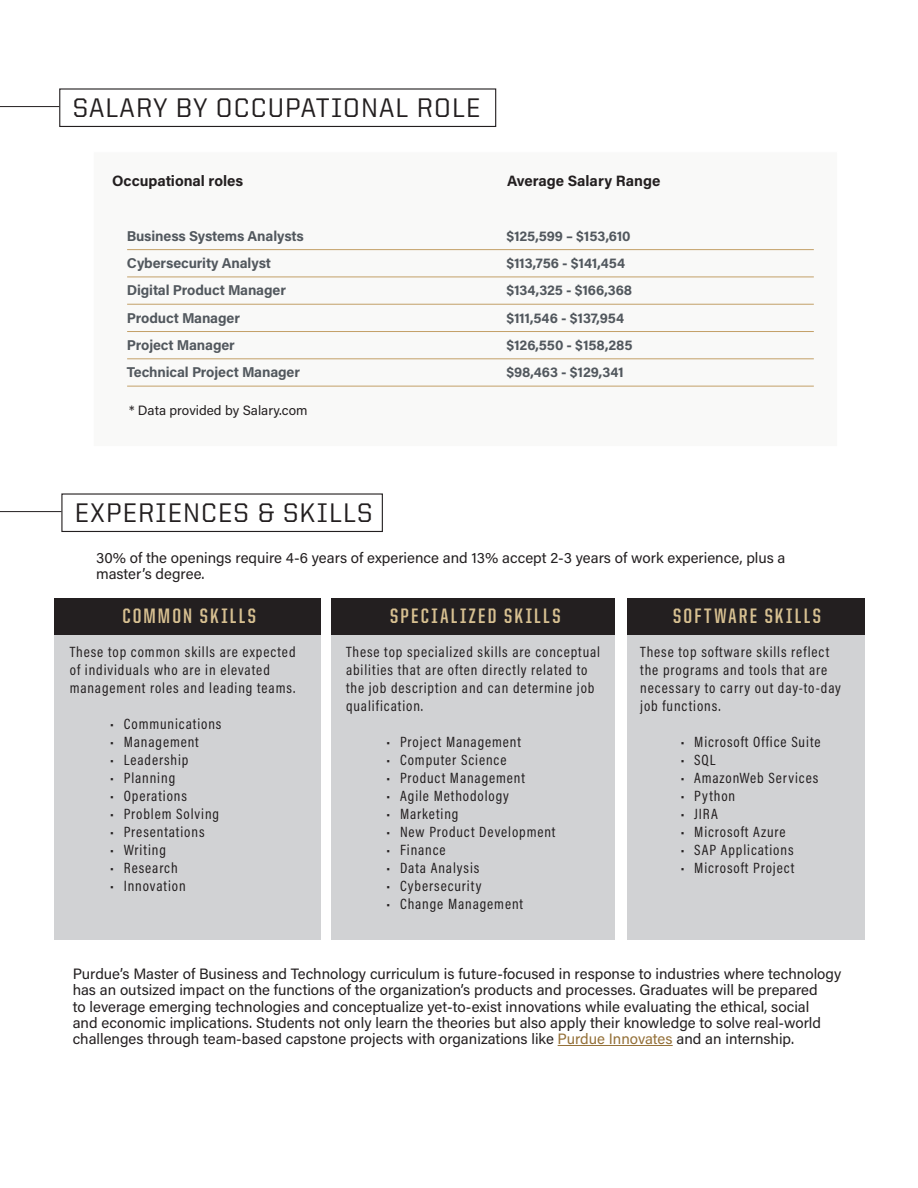
<style>
.page{position:relative;width:918px;height:1188px;background:#fff}
.page>*{position:absolute;margin:0;border:0;box-sizing:border-box;transform-origin:0 0}
.t1{font:500 27px "United Sans Reg";letter-spacing:.04em;color:#231f20}
.t2{font:700 21px "United Sans Cond";letter-spacing:.11em;color:#d7c091}
.t3{font:15px/18px "Acumin Pro Cond";letter-spacing:.06em;color:#231f20}
.t4{font:15px/16.2px "Acumin Pro";color:#231f20}
.t5{font:700 15px "Acumin Pro";color:#231f20}
.t6{font:700 14.25px "Acumin Pro";letter-spacing:-.01em;color:#52585e}
.t7{font:13.5px "Acumin Pro";color:#231f20}
.s1{color:#947038}
</style>
<div class="page">
<div style="left:93px;top:151px;width:745px;height:296px;background:#f9f9f8"></div>
<div style="left:59px;top:88px;width:437px;height:39px;border:1px solid #231f20"></div>
<hr style="left:0;top:106px;width:59px;height:1px;background:#231f20">
<hr style="left:127px;top:249px;width:687px;height:1px;background:#c3a068">
<hr style="left:127px;top:277px;width:687px;height:1px;background:#c3a068">
<hr style="left:127px;top:304px;width:687px;height:1px;background:#c3a068">
<hr style="left:127px;top:331px;width:687px;height:1px;background:#c3a068">
<hr style="left:127px;top:358px;width:687px;height:1px;background:#c3a068">
<hr style="left:127px;top:386px;width:687px;height:1px;background:#c3a068">
<div style="left:61px;top:493px;width:322px;height:39px;border:1px solid #231f20"></div>
<hr style="left:0;top:511px;width:62px;height:1px;background:#231f20">
<hr style="left:558px;top:1045px;width:115px;height:1px;background:#947038">
<div style="left:332px;top:634px;width:283px;height:305px;background:#d1d2d4"></div>
<div style="left:54px;top:634px;width:267px;height:305px;background:#d1d2d4"></div>
<div style="left:627px;top:634px;width:237px;height:305px;background:#d1d2d4"></div>
<div style="left:332px;top:598px;width:283px;height:36px;background:#231f20"></div>
<div style="left:54px;top:598px;width:267px;height:36px;background:#231f20"></div>
<div style="left:627px;top:598px;width:237px;height:36px;background:#231f20"></div>
<h2 class="t1" style="left:73px;top:93px;width:409px">SALARY BY OCCUPATIONAL ROLE</h2>
<p class="t5" style="left:112px;top:170px;width:133px">Occupational roles</p>
<p class="t5" style="left:507px;top:170px;width:155px">Average Salary Range</p>
<p class="t6" style="left:127px;top:226px;width:179px">Business Systems Analysts</p>
<p class="t6" style="left:506px;top:226px;width:126px">$125,599 – $153,610</p>
<p class="t6" style="left:127px;top:253px;width:146px">Cybersecurity Analyst</p>
<p class="t6" style="left:506px;top:253px;width:120px">$113,756 - $141,454</p>
<p class="t6" style="left:127px;top:280px;width:161px">Digital Product Manager</p>
<p class="t6" style="left:506px;top:280px;width:127px">$134,325 - $166,368</p>
<p class="t6" style="left:127px;top:308px;width:115px">Product Manager</p>
<p class="t6" style="left:506px;top:308px;width:119px">$111,546 - $137,954</p>
<p class="t6" style="left:127px;top:335px;width:110px">Project Manager</p>
<p class="t6" style="left:506px;top:335px;width:128px">$126,550 - $158,285</p>
<p class="t6" style="left:127px;top:362px;width:175px">Technical Project Manager</p>
<p class="t6" style="left:506px;top:362px;width:119px">$98,463 - $129,341</p>
<p class="t7" style="left:129px;top:401px;width:180px">* Data provided by Salary.com</p>
<h2 class="t1" style="left:75px;top:498px;width:299px">EXPERIENCES &amp; SKILLS</h2>
<p class="t4" style="left:96px;top:549px;width:691px">30% of the openings require 4-6 years of experience and 13% accept 2-3 years of work experience, plus a master’s degree.</p>
<h3 class="t2" style="left:122px;top:605px;width:135px">COMMON SKILLS</h3>
<h3 class="t2" style="left:390px;top:605px;width:172px">SPECIALIZED SKILLS</h3>
<h3 class="t2" style="left:673px;top:605px;width:149px">SOFTWARE SKILLS</h3>
<p class="t3" style="left:346px;top:642px;width:256px">These top specialized skills are conceptual abilities that are often directly related to the job description and can determine job qualification.</p>
<p class="t3" style="left:387px;top:732px;width:136px">• Project Management</p>
<p class="t3" style="left:387px;top:750px;width:122px">• Computer Science</p>
<p class="t3" style="left:387px;top:768px;width:140px">• Product Management</p>
<p class="t3" style="left:387px;top:786px;width:124px">• Agile Methodology</p>
<p class="t3" style="left:387px;top:804px;width:74px">• Marketing</p>
<p class="t3" style="left:387px;top:822px;width:171px">• New Product Development</p>
<p class="t3" style="left:387px;top:840px;width:61px">• Finance</p>
<p class="t3" style="left:387px;top:858px;width:94px">• Data Analysis</p>
<p class="t3" style="left:387px;top:876px;width:96px">• Cybersecurity</p>
<p class="t3" style="left:387px;top:894px;width:138px">• Change Management</p>
<p class="t3" style="left:640px;top:642px;width:202px">These top software skills reflect the programs and tools that are necessary to carry out day-to-day job functions.</p>
<p class="t3" style="left:681px;top:732px;width:141px">• Microsoft Office Suite</p>
<p class="t3" style="left:681px;top:750px;width:36px">• SQL</p>
<p class="t3" style="left:681px;top:768px;width:139px">• AmazonWeb Services</p>
<p class="t3" style="left:681px;top:786px;width:56px">• Python</p>
<p class="t3" style="left:681px;top:804px;width:39px">• JIRA</p>
<p class="t3" style="left:681px;top:822px;width:106px">• Microsoft Azure</p>
<p class="t3" style="left:681px;top:840px;width:114px">• SAP Applications</p>
<p class="t3" style="left:681px;top:858px;width:115px">• Microsoft Project</p>
<p class="t3" style="left:70px;top:642px;width:227px">These top common skills are expected of individuals who are in elevated management roles and leading teams.</p>
<p class="t3" style="left:110px;top:714px;width:113px">• Communications</p>
<p class="t3" style="left:110px;top:732px;width:90px">• Management</p>
<p class="t3" style="left:110px;top:750px;width:80px">• Leadership</p>
<p class="t3" style="left:110px;top:768px;width:66px">• Planning</p>
<p class="t3" style="left:110px;top:786px;width:78px">• Operations</p>
<p class="t3" style="left:110px;top:804px;width:110px">• Problem Solving</p>
<p class="t3" style="left:110px;top:822px;width:96px">• Presentations</p>
<p class="t3" style="left:110px;top:840px;width:57px">• Writing</p>
<p class="t3" style="left:110px;top:858px;width:69px">• Research</p>
<p class="t3" style="left:110px;top:876px;width:77px">• Innovation</p>
<p class="t4" style="left:73px;top:965px;width:770px">Purdue’s Master of Business and Technology curriculum is future-focused in response to industries where technology has an outsized impact on the functions of the organization’s products and processes. Graduates will be prepared<br>to leverage emerging technologies and conceptualize yet-to-exist innovations while evaluating the ethical, social<br>and economic implications. Students not only learn the theories but also apply their knowledge to solve real-world challenges through team-based capstone projects with organizations like <span class="s1">Purdue Innovates</span> and an internship.</p>
</div>
